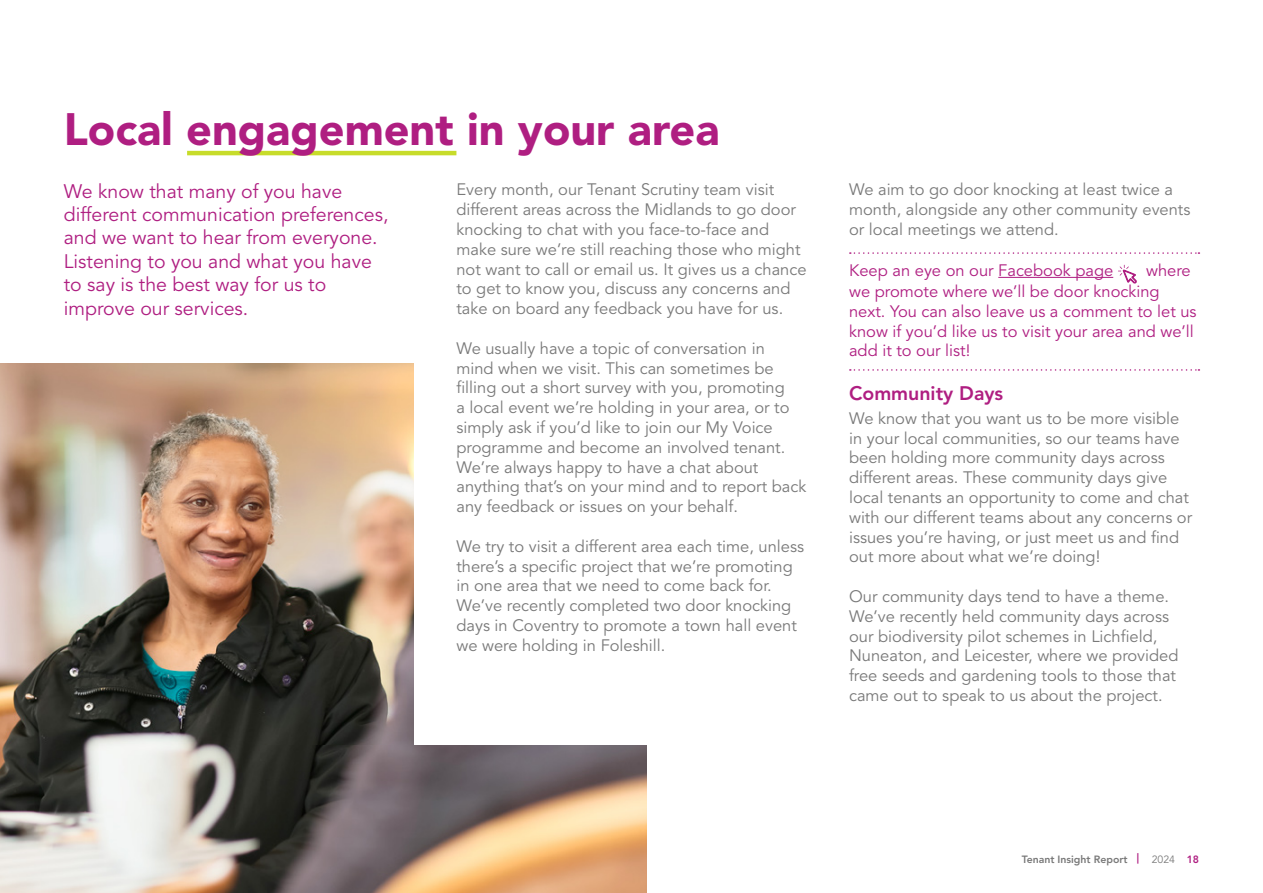
<style>
.page{position:relative;width:1263px;height:893px;background:#fff}
.page>*{position:absolute;margin:0;border:0;box-sizing:border-box;transform-origin:0 0}
.t1{font:900 45px "Avenir LT Std";color:#af1e81}
.t2{font:19.5px/23.4px "Avenir LT Std";color:#af1e81}
.t3{font:800 19.5px "Avenir LT Std";color:#af1e81}
.t4{font:16.5px/19.8px "Avenir LT Std";color:#797979}
.t5{font:16.5px/19.8px "Avenir LT Std";color:#af1e81}
.t6{font:800 10.5px "Avenir LT Std";color:#797979}
.s1{color:#af1e81}
.s2{font-weight:400}
</style>
<div class="page">
<hr style="left:187px;top:151px;width:269px;height:4px;background:#c7dc2a">
<svg style="left:850px;top:252px;width:349px;height:2px"></svg>
<hr style="left:998px;top:277px;width:115px;height:1px;background:#af1e81">
<svg style="left:850px;top:369px;width:349px;height:2px"></svg>
<svg style="left:1118px;top:265px;width:19px;height:19px"></svg>
<img style="left:0;top:364px;width:414px;height:529px">
<img style="left:260px;top:745px;width:386px;height:148px">
<h1 class="t1" style="left:64px;top:102px;width:657px">Local engagement in your area</h1>
<p class="t2" style="left:64px;top:180px;width:326px">We know that many of you have different communication preferences, and we want to hear from everyone.<br>Listening to you and what you have to say is the best way for us to improve our services.</p>
<p class="t4" style="left:456px;top:180px;width:352px">Every month, our Tenant Scrutiny team visit different areas across the Midlands to go door knocking to chat with you face-to-face and make sure we’re still reaching those who might not want to call or email us. It gives us a chance to get to know you, discuss any concerns and take on board any feedback you have for us.</p>
<p class="t4" style="left:456px;top:339px;width:351px">We usually have a topic of conversation in<br>mind when we visit. This can sometimes be filling out a short survey with you, promoting<br>a local event we’re holding in your area, or to simply ask if you’d like to join our My Voice programme and become an involved tenant.<br>We’re always happy to have a chat about anything that’s on your mind and to report back any feedback or issues on your behalf.</p>
<p class="t4" style="left:456px;top:537px;width:349px">We try to visit a different area each time, unless there’s a specific project that we’re promoting in one area that we need to come back for.<br>We’ve recently completed two door knocking days in Coventry to promote a town hall event we were holding in Foleshill.</p>
<p class="t4" style="left:849px;top:180px;width:343px">We aim to go door knocking at least twice a month, alongside any other community events or local meetings we attend.</p>
<p class="t5" style="left:849px;top:261px;width:266px">Keep an eye on our Facebook page</p>
<p class="t5" style="left:849px;top:260px;width:343px;line-height:21.3px;text-indent:297px">where we promote where we’ll be door knocking</p>
<p class="t5" style="left:849px;top:302px;width:349px">next. You can also leave us a comment to let us know if you’d like us to visit your area and we’ll add it to our list!</p>
<p class="t3" style="left:849px;top:381px;width:156px">Community Days</p>
<p class="t4" style="left:849px;top:409px;width:345px">We know that you want us to be more visible in your local communities, so our teams have been holding more community days across different areas. These community days give local tenants an opportunity to come and chat with our different teams about any concerns or issues you’re having, or just meet us and find out more about what we’re doing!</p>
<p class="t4" style="left:849px;top:587px;width:331px">Our community days tend to have a theme.<br>We’ve recently held community days across our biodiversity pilot schemes in Lichfield, Nuneaton, and Leicester, where we provided free seeds and gardening tools to those that came out to speak to us about the project.</p>
<p class="t6" style="left:1022px;top:853px;width:179px">Tenant Insight Report <span class="s1">|</span> <span class="s2">2024</span> <span class="s1">18</span></p>
</div>
